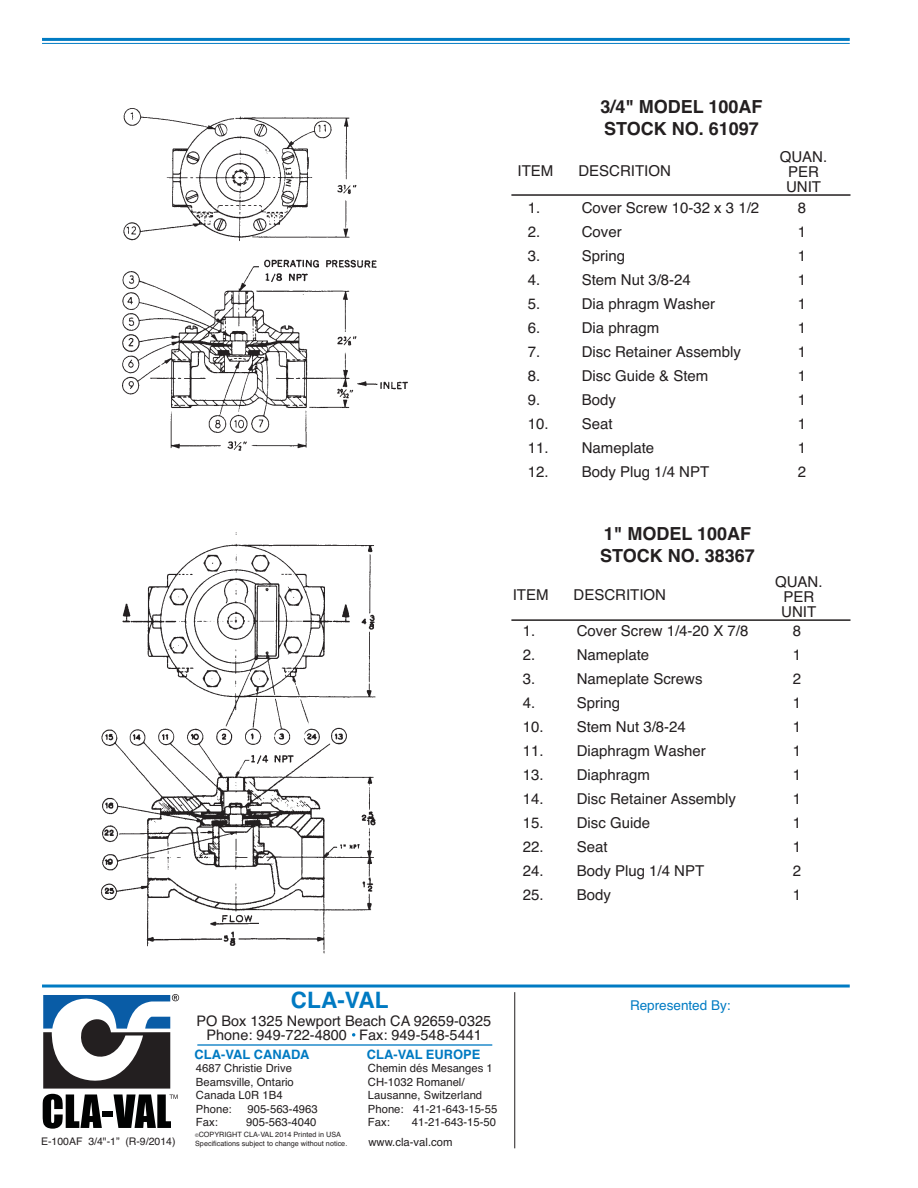
<style>
.page{position:relative;width:918px;height:1188px;background:#fff}
.page>*{position:absolute;margin:0;border:0;box-sizing:border-box;transform-origin:0 0}
.t1{font:700 22.65px "Helvetica";color:#007ac2}
.t2{font:700 18px/21.6px "Helvetica";color:#231f20}
.t3{font:15px/15px "Helvetica";color:#231f20;text-align:center}
.t4{font:14.55px/14.5px "Helvetica";color:#231f20;text-align:center}
.t5{font:13.5px "Helvetica";color:#007bc3}
.t6{font:700 12.9px "Helvetica";color:#007ac2}
.t7{font:11.25px/13.5px "Helvetica";color:#231f20}
.t8{font:10.5px "Helvetica";color:#231f20}
.t9{font:7.2px "Helvetica";color:#231f20}
.s1{font-size:4.8px}
</style>
<div class="page">
<img style="left:101px;top:108px;width:307px;height:846px">
<svg style="left:352px;top:1033px;width:3px;height:4px"></svg>
<hr style="left:197px;top:1044px;width:295px;height:2px;background:#007ac2">
<hr style="left:514px;top:992px;width:1px;height:156px;background:#231f20">
<svg style="left:43px;top:994px;width:136px;height:135px"></svg>
<hr style="left:42px;top:38px;width:808px;height:3px;background:#007bc3">
<hr style="left:42px;top:43px;width:808px;height:1px;background:#007bc3">
<hr style="left:42px;top:985px;width:808px;height:3px;background:#007bc3">
<hr style="left:511px;top:194px;width:339px;height:2px;background:#231f20">
<hr style="left:511px;top:619px;width:339px;height:2px;background:#231f20">
<p class="t2" style="left:600px;top:96px;width:164px">3/4" MODEL 100AF<br>STOCK NO. 61097</p>
<p class="t3" style="left:518px;top:164px;width:37px">ITEM</p>
<p class="t3" style="left:578px;top:164px;width:94px">DESCRITION</p>
<p class="t3" style="left:780px;top:151px;width:49px">QUAN.<br>PER<br>UNIT</p>
<p class="t3" style="left:528px;top:201px;width:14px">1.</p>
<p class="t3" style="left:582px;top:201px;width:179px">Cover Screw 10-32 x 3 1/2</p>
<p class="t3" style="left:798px;top:201px;width:10px">8</p>
<p class="t3" style="left:528px;top:225px;width:14px">2.</p>
<p class="t3" style="left:582px;top:225px;width:41px">Cover</p>
<p class="t3" style="left:798px;top:225px;width:10px">1</p>
<p class="t3" style="left:528px;top:249px;width:14px">3.</p>
<p class="t3" style="left:582px;top:249px;width:45px">Spring</p>
<p class="t3" style="left:798px;top:249px;width:10px">1</p>
<p class="t3" style="left:528px;top:273px;width:14px">4.</p>
<p class="t3" style="left:582px;top:273px;width:111px">Stem Nut 3/8-24</p>
<p class="t3" style="left:798px;top:273px;width:10px">1</p>
<p class="t3" style="left:528px;top:297px;width:14px">5.</p>
<p class="t3" style="left:582px;top:297px;width:135px">Dia phragm Washer</p>
<p class="t3" style="left:798px;top:297px;width:10px">1</p>
<p class="t3" style="left:528px;top:321px;width:14px">6.</p>
<p class="t3" style="left:582px;top:321px;width:79px">Dia phragm</p>
<p class="t3" style="left:798px;top:321px;width:10px">1</p>
<p class="t3" style="left:528px;top:345px;width:14px">7.</p>
<p class="t3" style="left:582px;top:345px;width:161px">Disc Retainer Assembly</p>
<p class="t3" style="left:798px;top:345px;width:10px">1</p>
<p class="t3" style="left:528px;top:369px;width:14px">8.</p>
<p class="t3" style="left:582px;top:369px;width:128px">Disc Guide &amp; Stem</p>
<p class="t3" style="left:798px;top:369px;width:10px">1</p>
<p class="t3" style="left:528px;top:393px;width:14px">9.</p>
<p class="t3" style="left:582px;top:393px;width:36px">Body</p>
<p class="t3" style="left:798px;top:393px;width:10px">1</p>
<p class="t3" style="left:528px;top:417px;width:86px">10. Seat</p>
<p class="t3" style="left:798px;top:417px;width:10px">1</p>
<p class="t3" style="left:528px;top:441px;width:128px">11. Nameplate</p>
<p class="t3" style="left:798px;top:441px;width:10px">1</p>
<p class="t3" style="left:528px;top:465px;width:183px">12. Body Plug 1/4 NPT</p>
<p class="t3" style="left:798px;top:465px;width:10px">2</p>
<p class="t2" style="left:600px;top:523px;width:156px">1" MODEL 100AF<br>STOCK NO. 38367</p>
<p class="t3" style="left:513px;top:588px;width:37px">ITEM</p>
<p class="t3" style="left:574px;top:588px;width:94px">DESCRITION</p>
<p class="t3" style="left:775px;top:575px;width:49px">QUAN.<br>PER<br>UNIT</p>
<p class="t3" style="left:523px;top:625px;width:14px">1.</p>
<p class="t3" style="left:577px;top:625px;width:173px">Cover Screw 1/4-20 X 7/8</p>
<p class="t3" style="left:793px;top:625px;width:10px">8</p>
<p class="t3" style="left:523px;top:649px;width:14px">2.</p>
<p class="t3" style="left:577px;top:649px;width:74px">Nameplate</p>
<p class="t3" style="left:793px;top:649px;width:10px">1</p>
<p class="t3" style="left:523px;top:673px;width:14px">3.</p>
<p class="t3" style="left:577px;top:673px;width:127px">Nameplate Screws</p>
<p class="t3" style="left:793px;top:673px;width:10px">2</p>
<p class="t3" style="left:523px;top:697px;width:14px">4.</p>
<p class="t3" style="left:577px;top:697px;width:45px">Spring</p>
<p class="t3" style="left:793px;top:697px;width:10px">1</p>
<p class="t3" style="left:523px;top:721px;width:165px">10. Stem Nut 3/8-24</p>
<p class="t3" style="left:793px;top:721px;width:10px">1</p>
<p class="t3" style="left:523px;top:745px;width:185px">11. Diaphragm Washer</p>
<p class="t3" style="left:793px;top:745px;width:10px">1</p>
<p class="t3" style="left:523px;top:769px;width:129px">13. Diaphragm</p>
<p class="t3" style="left:793px;top:769px;width:10px">1</p>
<p class="t3" style="left:523px;top:793px;width:215px">14. Disc Retainer Assembly</p>
<p class="t3" style="left:793px;top:793px;width:10px">1</p>
<p class="t3" style="left:523px;top:817px;width:129px">15. Disc Guide</p>
<p class="t3" style="left:793px;top:817px;width:10px">1</p>
<p class="t3" style="left:523px;top:841px;width:86px">22. Seat</p>
<p class="t3" style="left:793px;top:841px;width:10px">1</p>
<p class="t3" style="left:523px;top:865px;width:183px">24. Body Plug 1/4 NPT</p>
<p class="t3" style="left:793px;top:865px;width:10px">2</p>
<p class="t3" style="left:523px;top:889px;width:90px">25. Body</p>
<p class="t3" style="left:793px;top:889px;width:10px">1</p>
<h1 class="t1" style="left:291px;top:987px;width:99px">CLA-VAL</h1>
<p class="t4" style="left:196px;top:1015px;width:296px">PO Box 1325 Newport Beach CA 92659-0325<br>Phone: 949-722-4800 Fax: 949-548-5441</p>
<p class="t6" style="left:195px;top:1047px;width:117px">CLA-VAL CANADA</p>
<p class="t6" style="left:367px;top:1047px;width:115px">CLA-VAL EUROPE</p>
<p class="t7" style="left:196px;top:1063px;width:99px">4687 Christie Drive<br>Beamsville, Ontario<br>Canada L0R 1B4<br>Phone:</p>
<p class="t7" style="left:368px;top:1063px;width:131px">Chemin dés Mesanges 1<br>CH-1032 Romanel/<br>Lausanne, Switzerland<br>Phone: 41-21-643-15-55<br>Fax:</p>
<p class="t7" style="left:247px;top:1103px;width:72px">905-563-4963</p>
<p class="t7" style="left:196px;top:1117px;width:23px">Fax:</p>
<p class="t7" style="left:246px;top:1117px;width:72px">905-563-4040</p>
<p class="t7" style="left:412px;top:1117px;width:86px">41-21-643-15-50</p>
<p class="t9" style="left:195px;top:1132px;width:147px"><span class="s1">©</span>COPYRIGHT CLA-VAL 2014 Printed in USA</p>
<p class="t8" style="left:41px;top:1138px;width:136px">E-100AF 3/4"-1” (R-9/2014)</p>
<p class="t9" style="left:195px;top:1141px;width:154px">Specifications subject to change without notice.</p>
<p class="t7" style="left:368px;top:1137px;width:86px">www.cla-val.com</p>
<p class="t5" style="left:630px;top:1000px;width:102px">Represented By:</p>
</div>
